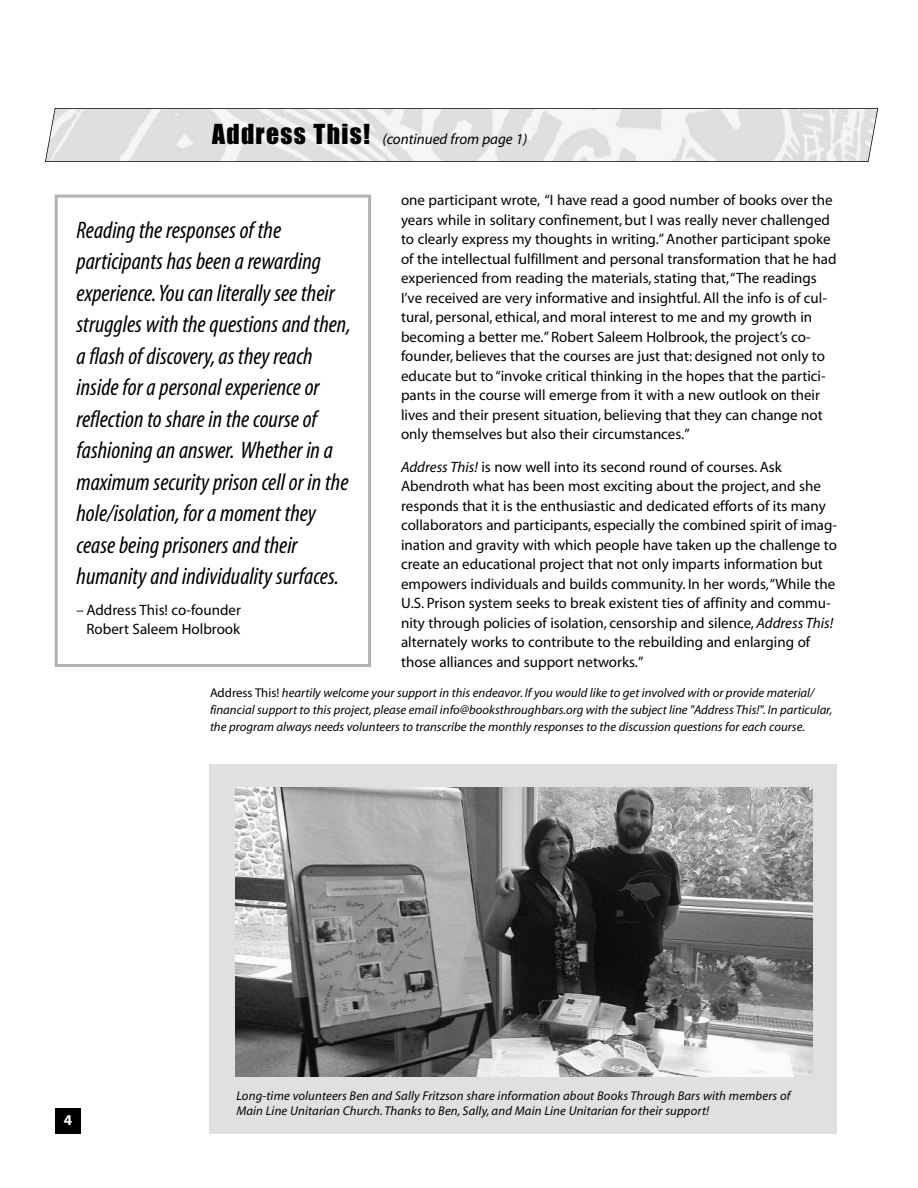
<style>
.page{position:relative;width:918px;height:1188px;background:#fff}
.page>*{position:absolute;margin:0;border:0;box-sizing:border-box;transform-origin:0 0}
.t1{font:italic condensed 24px/31.5px "Myriad";color:#000}
.t2{font:15px/19.5px "Myriad";color:#000}
.t3{font:italic 15px "Myriad";color:#000}
.t4{font:700 15px "Myriad";color:#fff}
.t5{font:italic 12.75px/17.2px "Myriad";color:#000}
.s1{font-family:"Impact";font-style:normal;font-size:25.5px}
.s2{font-style:italic}
.s3{font-style:normal}
.s4{font-stretch:condensed}
</style>
<div class="page">
<div style="left:56px;top:1109px;width:25px;height:25px;background:#000"></div>
<svg style="left:45px;top:108px;width:833px;height:54px"></svg>
<div style="left:55px;top:195px;width:316px;height:472px;border:3px solid #b3b3b3"></div>
<div style="left:209px;top:765px;width:628px;height:369px;background:#e0e0e0"></div>
<img style="left:236px;top:787px;width:576px;height:289px">
<p class="t3" style="left:212px;top:133px;width:317px"><span class="s1">Address This!</span> (continued from page 1)</p>
<p class="t2" style="left:401px;top:192px;width:437px">one participant wrote, “I have read a good number of books over the years while in solitary confinement, but I was really never challenged to clearly express my thoughts in writing.”Another participant spoke of the intellectual fulfillment and personal transformation that he had experienced from reading the materials, stating that,“The readings I’ve received are very informative and insightful. All the info is of cul&shy;tural, personal, ethical, and moral interest to me and my growth in becoming a better me.”Robert Saleem Holbrook, the project’s co&shy;founder, believes that the courses are just that: designed not only to educate but to“invoke critical thinking in the hopes that the partici&shy;pants in the course will emerge from it with a new outlook on their lives and their present situation, believing that they can change not only themselves but also their circumstances.”</p>
<p class="t2" style="left:401px;top:458px;width:438px"><span class="s2">Address This!</span> is now well into its second round of courses. Ask Abendroth what has been most exciting about the project, and she responds that it is the enthusiastic and dedicated efforts of its many collaborators and participants, especially the combined spirit of imag&shy;ination and gravity with which people have taken up the challenge to create an educational project that not only imparts information but empowers individuals and builds community. In her words,“While the U.S. Prison system seeks to break existent ties of affinity and commu&shy;nity through policies of isolation, censorship and silence, <span class="s2">Address This! </span>alternately works to contribute to the rebuilding and enlarging of those alliances and support networks.”</p>
<p class="t5" style="left:210px;top:685px;width:624px"><span class="s3">Address This!</span> heartily welcome your support in this endeavor. If you would like to get involved with or provide material/ financial support to this project, please email info@booksthroughbars.org with the subject line "Address This!". In particular, the program always needs volunteers to transcribe the monthly responses to the discussion questions for each course.</p>
<p class="t1" style="left:77px;top:216px;width:276px">Reading the responses of the participants has been a rewarding experience.You can literally see their struggles with the questions and then, a flash of discovery,as they reach inside for a personal experience or reflection to share in the course of fashioning an answer. Whether in a maximum security prison cell or in the hole/isolation, for a moment they cease being prisoners and their humanity and individuality surfaces.</p>
<p class="t2" style="left:77px;top:602px;width:166px;line-height:18.8px;text-align:right"><span class="s4">–</span> Address This! co-founder<br>Robert Saleem Holbrook</p>
<p class="t4" style="left:64px;top:1115px;width:10px">4</p>
<p class="t5" style="left:236px;top:1090px;width:556px;line-height:15px">Long-time volunteers Ben and Sally Fritzson share information about Books Through Bars with members of<br>Main Line Unitarian Church. Thanks to Ben, Sally, and Main Line Unitarian for their support!</p>
</div>
